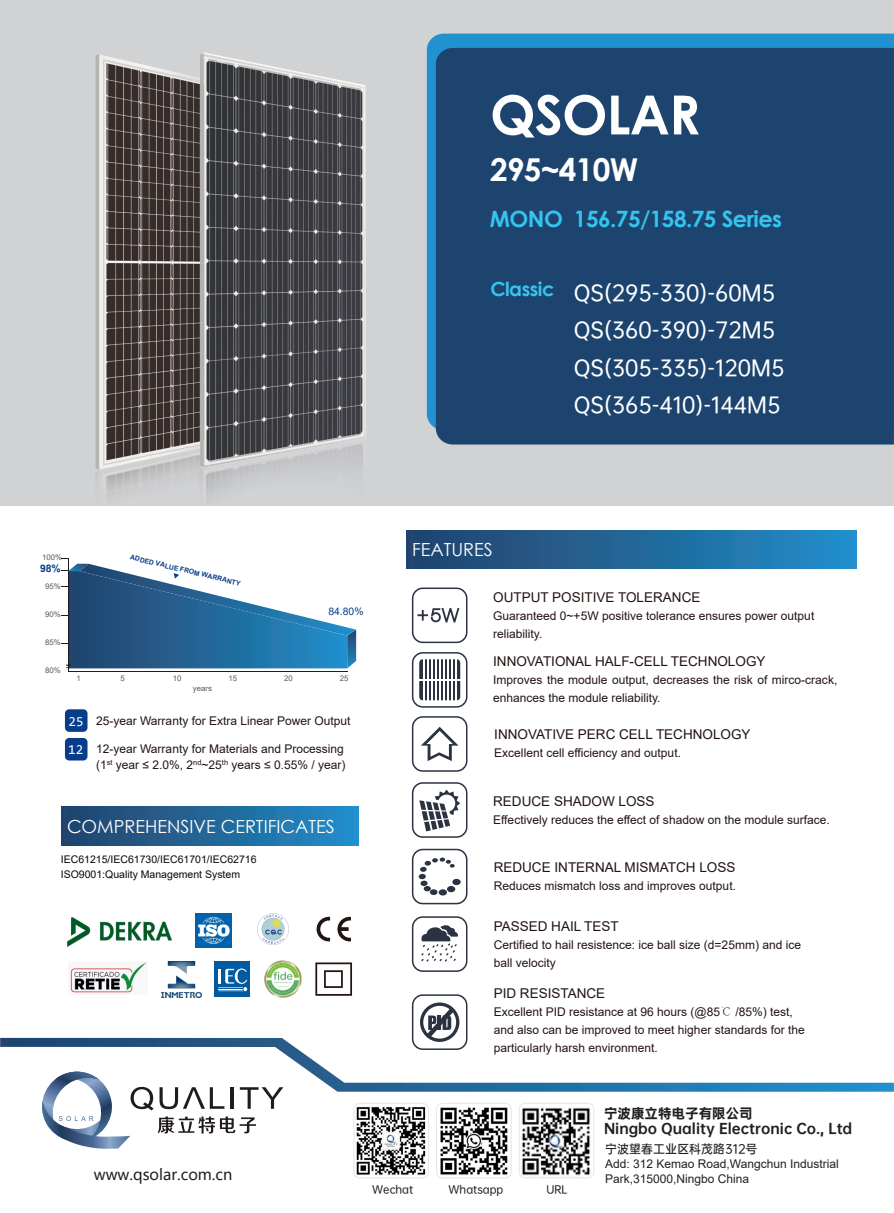
<style>
.page{position:relative;width:894px;height:1213px;background:#fff}
.page>*{position:absolute;margin:0;border:0;box-sizing:border-box;transform-origin:0 0}
.t1{font:700 54px "Century Gothic";letter-spacing:-.015em;color:#fff}
.t2{font:700 31.5px "Century Gothic";letter-spacing:-.025em;color:#fff}
.t3{font:700 22.5px "Century Gothic";letter-spacing:-.025em;color:#34c4ed}
.t4{font:21px/37.5px "OPPO Sans M";color:#fff}
.t5{font:700 19.5px "Century Gothic";letter-spacing:-.025em;color:#34c4ed}
.t6{font:18px "Century Gothic";color:#fff}
.t7{font:15px "Microsoft Ya Hei UI";color:#231f20}
.t8{font:13.5px "Arial";color:#221411}
.t9{font:13.5px/15px "OPPO Sans H";color:#231f20}
.t10{font:12px/18px "Arial";color:#221411}
.t11{font:12px/15px "Arial";color:#231f20}
.t12{font:12px "OPPO Sans M";color:#231f20}
.t13{font:10.5px/15px "Arial";color:#0b0805}
.t14{font:10.5px "OPPO Sans M";color:#231f20}
.t15{font:10.35px "Arial";color:#083e89}
.t16{font:700 10.35px "Arial";color:#083e89}
.t17{font:7.8px "Arial";color:#59595b}
.t18{font:700 6.75px "Arial";color:#083e89}
.s1{font-family:"Consolas";font-size:13.65px;color:#fff}
.s2{font-family:"Adobe Song Std";font-weight:300}
</style>
<div class="page">
<div style="left:0;top:0;width:893px;height:505px;background:#d1d2d4"></div>
<svg style="left:426px;top:34px;width:467px;height:394px;background:#2993cf"></svg>
<div style="left:435px;top:48px;width:458px;height:396px;background:#1c446f"></div>
<div style="left:406px;top:530px;width:450px;height:39px;background:linear-gradient(to right,#23416a,#228dc9)"></div>
<svg style="left:412px;top:587px;width:55px;height:56px"></svg>
<svg style="left:412px;top:716px;width:55px;height:55px"></svg>
<svg style="left:412px;top:782px;width:55px;height:55px"></svg>
<svg style="left:412px;top:994px;width:55px;height:43px"></svg>
<svg style="left:412px;top:848px;width:55px;height:56px"></svg>
<svg style="left:412px;top:916px;width:55px;height:55px"></svg>
<svg style="left:412px;top:652px;width:55px;height:55px"></svg>
<img style="left:95px;top:471px;width:105px;height:35px">
<img style="left:203px;top:53px;width:162px;height:414px">
<svg style="left:95px;top:53px;width:108px;height:418px;background:#68615f"></svg>
<svg style="left:0;top:1037px;width:893px;height:54px"></svg>
<div style="left:65px;top:737px;width:22px;height:23px;background:#083e89;border-radius:4px"></div>
<div style="left:65px;top:709px;width:22px;height:22px;background:#083e89;border-radius:4px"></div>
<hr style="left:68px;top:671px;width:279px;height:1px;background:#201c1b">
<hr style="left:68px;top:558px;width:1px;height:113px;background:#201c1b">
<svg style="left:62px;top:558px;width:294px;height:110px"></svg>
<div style="left:61px;top:806px;width:297px;height:39px;background:linear-gradient(to right,#23426a,#228ec9)"></div>
<svg style="left:316px;top:916px;width:35px;height:25px"></svg>
<svg style="left:257px;top:913px;width:32px;height:31px"></svg>
<img style="left:67px;top:917px;width:105px;height:28px">
<img style="left:195px;top:913px;width:36px;height:33px">
<svg style="left:315px;top:962px;width:37px;height:33px"></svg>
<div style="left:214px;top:961px;width:36px;height:35px;background:#015ba1"></div>
<svg style="left:218px;top:968px;width:30px;height:23px"></svg>
<img style="left:264px;top:960px;width:38px;height:38px">
<img style="left:70px;top:961px;width:77px;height:32px">
<img style="left:161px;top:961px;width:40px;height:35px">
<svg style="left:37px;top:1071px;width:246px;height:77px"></svg>
<img style="left:436px;top:1103px;width:75px;height:74px;border-radius:6px">
<div style="left:436px;top:1102px;width:75px;height:76px;border:1px solid #e6e7e9;border-radius:6px"></div>
<img style="left:519px;top:1103px;width:74px;height:74px;border-radius:6px">
<div style="left:518px;top:1102px;width:76px;height:76px;border:1px solid #e6e7e9;border-radius:6px"></div>
<img style="left:354px;top:1103px;width:74px;height:74px;border-radius:6px">
<div style="left:353px;top:1102px;width:76px;height:76px;border:1px solid #e6e7e9;border-radius:6px"></div>
<h1 class="t1" style="left:490px;top:94px;width:212px">QSOLAR</h1>
<h2 class="t2" style="left:490px;top:158px;width:149px">295~410W</h2>
<h3 class="t3" style="left:489px;top:210px;width:294px">MONO 156.75/158.75 Series</h3>
<h3 class="t5" style="left:490px;top:281px;width:66px">Classic</h3>
<h3 class="t4" style="left:573px;top:273px;width:212px">QS(295-330)-60M5<br>QS(360-390)-72M5<br>QS(305-335)-120M5<br>QS(365-410)-144M5</h3>
<p class="t17" style="left:42px;top:554px;width:21px">100%</p>
<p class="t16" style="left:40px;top:564px;width:22px">98%</p>
<p class="t17" style="left:45px;top:583px;width:17px">95%</p>
<p class="t17" style="left:45px;top:611px;width:17px">90%</p>
<p class="t17" style="left:45px;top:639px;width:17px">85%</p>
<p class="t17" style="left:45px;top:667px;width:17px">80%</p>
<p class="t18" style="left:131px;top:554px;width:115px;rotate:14deg">ADDED VALUE FROM WARRANTY</p>
<p class="t15" style="left:328px;top:607px;width:37px">84.80%</p>
<p class="t17" style="left:76px;top:675px;width:6px">1</p>
<p class="t17" style="left:120px;top:675px;width:6px">5</p>
<p class="t17" style="left:173px;top:675px;width:10px">10</p>
<p class="t17" style="left:228px;top:675px;width:10px">15</p>
<p class="t17" style="left:284px;top:675px;width:10px">20</p>
<p class="t17" style="left:339px;top:675px;width:10px">25</p>
<p class="t17" style="left:193px;top:684px;width:21px">years</p>
<p class="t10" style="left:69px;top:712px;width:283px"><span class="s1">25</span> 25-year Warranty for Extra Linear Power Output</p>
<p class="t10" style="left:68px;top:741px;width:277px"><span class="s1">12</span> 12-year Warranty for Materials and Processing</p>
<p class="t10" style="left:96px;top:757px;width:251px">(1<sup>st</sup> year ≤ 2.0%, 2<sup>nd</sup>~25<sup>th</sup> years ≤ 0.55% / year)</p>
<h3 class="t6" style="left:67px;top:819px;width:269px">COMPREHENSIVE CERTIFICATES</h3>
<p class="t13" style="left:61px;top:852px;width:197px">IEC61215/IEC61730/IEC61701/IEC62716<br>ISO9001:Quality Management System</p>
<h3 class="t6" style="left:412px;top:542px;width:82px">FEATURES</h3>
<p class="t8" style="left:493px;top:592px;width:209px">OUTPUT POSITIVE TOLERANCE</p>
<p class="t10" style="left:493px;top:608px;width:322px">Guaranteed 0~+5W positive tolerance ensures power output reliability.</p>
<p class="t8" style="left:493px;top:655px;width:274px">INNOVATIONAL HALF-CELL TECHNOLOGY</p>
<p class="t10" style="left:493px;top:671px;width:345px">Improves the module output, decreases the risk of mirco-crack, enhances the module reliability.</p>
<p class="t8" style="left:494px;top:728px;width:258px">INNOVATIVE PERC CELL TECHNOLOGY</p>
<p class="t10" style="left:494px;top:744px;width:188px">Excellent cell efficiency and output.</p>
<p class="t8" style="left:493px;top:796px;width:163px">REDUCE SHADOW LOSS</p>
<p class="t10" style="left:493px;top:812px;width:338px">Effectively reduces the effect of shadow on the module surface.</p>
<p class="t8" style="left:493px;top:862px;width:243px">REDUCE INTERNAL MISMATCH LOSS</p>
<p class="t10" style="left:493px;top:878px;width:244px">Reduces mismatch loss and improves output.</p>
<p class="t8" style="left:493px;top:920px;width:127px">PASSED HAIL TEST</p>
<p class="t10" style="left:493px;top:936px;width:309px">Certified to hail resistence: ice ball size (d=25mm) and ice ball velocity</p>
<p class="t8" style="left:493px;top:988px;width:113px">PID RESISTANCE</p>
<p class="t10" style="left:493px;top:1004px;width:312px">Excellent PID resistance at 96 hours (@85<span class="s2">℃</span> /85%) test, and also can be improved to meet higher standards for the particularly harsh environment.</p>
<p class="t7" style="left:94px;top:1167px;width:140px">www.qsolar.com.cn</p>
<p class="t14" style="left:372px;top:1184px;width:43px">Wechat</p>
<p class="t14" style="left:448px;top:1184px;width:56px">Whatsapp</p>
<p class="t14" style="left:546px;top:1184px;width:23px">URL</p>
<p class="t9" style="left:604px;top:1105px;width:250px">宁波康立特电子有限公司<br>Ningbo Quality Electronic Co., Ltd</p>
<p class="t12" style="left:604px;top:1142px;width:154px">宁波望春工业区科茂路312号</p>
<p class="t11" style="left:604px;top:1157px;width:235px">Add: 312 Kemao Road,Wangchun Industrial<br>Park,315000,Ningbo China</p>
</div>
